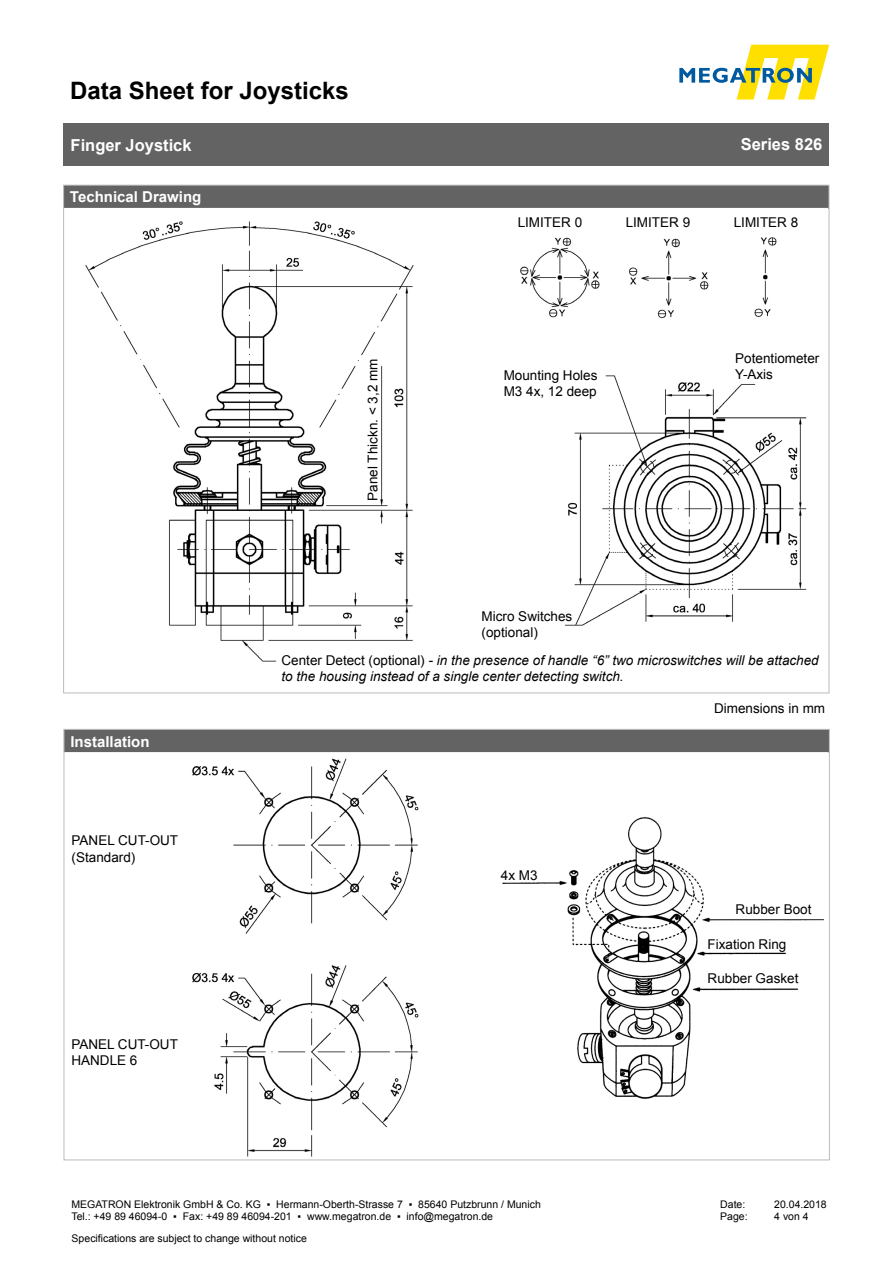
<style>
.page{position:relative;width:893px;height:1263px;background:#fff}
.page>*{position:absolute;margin:0;border:0;box-sizing:border-box;transform-origin:0 0}
.t1{font:700 24px "Arial";color:#000}
.t2{font:700 16.5px "Arial";color:#fff}
.t3{font:700 15px "Arial";color:#fff}
.t4{font:13.5px "Arial";color:#000}
.t5{font:italic 13.5px "Arial";color:#000}
.t6{font:10.5px/12.6px "Arial";color:#000}
.s1{font-style:normal}
</style>
<div class="page">
<svg style="left:679px;top:45px;width:150px;height:55px"></svg>
<div style="left:64px;top:123px;width:765px;height:43px;background:#646363"></div>
<div style="left:64px;top:186px;width:764px;height:22px;background:#646363"></div>
<img style="left:85px;top:221px;width:722px;height:441px">
<img style="left:192px;top:758px;width:227px;height:399px">
<img style="left:502px;top:817px;width:322px;height:282px">
<div style="left:64px;top:730px;width:765px;height:23px;background:#646363"></div>
<hr style="left:64px;top:752px;width:765px;height:1px;background:#fff">
<h1 class="t1" style="left:70px;top:74px;width:280px">Data Sheet for Joysticks</h1>
<h2 class="t2" style="left:71px;top:134px;width:123px">Finger Joystick</h2>
<h2 class="t2" style="left:741px;top:133px;width:83px">Series 826</h2>
<p class="t3" style="left:70px;top:187px;width:133px">Technical Drawing</p>
<p class="t3" style="left:70px;top:731px;width:81px">Installation</p>
<p class="t4" style="left:72px;top:832px;width:108px">PANEL CUT-OUT</p>
<p class="t4" style="left:72px;top:848px;width:65px">(Standard)</p>
<p class="t4" style="left:71px;top:1035px;width:108px">PANEL CUT-OUT</p>
<p class="t4" style="left:71px;top:1051px;width:68px">HANDLE 6</p>
<p class="t4" style="left:364px;top:501px;width:143px;rotate:-90deg">Panel Thickn. &lt; 3,2 mm</p>
<p class="t4" style="left:518px;top:213px;width:66px">LIMITER 0</p>
<p class="t4" style="left:626px;top:213px;width:66px">LIMITER 9</p>
<p class="t4" style="left:734px;top:213px;width:66px">LIMITER 8</p>
<p class="t4" style="left:735px;top:349px;width:86px">Potentiometer</p>
<p class="t4" style="left:504px;top:366px;width:95px">Mounting Holes</p>
<p class="t4" style="left:735px;top:365px;width:39px">Y-Axis</p>
<p class="t4" style="left:504px;top:382px;width:95px">M3 4x, 12 deep</p>
<p class="t4" style="left:482px;top:607px;width:92px">Micro Switches</p>
<p class="t4" style="left:482px;top:624px;width:58px">(optional)</p>
<p class="t5" style="left:281px;top:651px;width:539px"><span class="s1">Center Detect (optional)</span> - in the presence of handle “6” two microswitches will be attached</p>
<p class="t5" style="left:281px;top:668px;width:344px">to the housing instead of a single center detecting switch.</p>
<p class="t4" style="left:501px;top:867px;width:38px">4x M3</p>
<p class="t4" style="left:714px;top:699px;width:113px">Dimensions in mm</p>
<p class="t4" style="left:736px;top:901px;width:77px">Rubber Boot</p>
<p class="t4" style="left:708px;top:936px;width:80px">Fixation Ring</p>
<p class="t4" style="left:708px;top:969px;width:92px">Rubber Gasket</p>
<p class="t6" style="left:71px;top:1198px;width:471px">MEGATRON Elektronik GmbH &amp; Co. KG ▪ Hermann-Oberth-Strasse 7 ▪ 85640 Putzbrunn / Munich<br>Tel.: +49 89 46094-0 ▪ Fax: +49 89 46094-201 ▪ www.megatron.de ▪ info@megatron.de</p>
<p class="t6" style="left:720px;top:1198px;width:27px">Date:</p>
<p class="t6" style="left:774px;top:1198px;width:54px">20.04.2018</p>
<p class="t6" style="left:720px;top:1210px;width:29px">Page:</p>
<p class="t6" style="left:774px;top:1210px;width:36px">4 von 4</p>
<p class="t6" style="left:72px;top:1232px;width:237px">Specifications are subject to change without notice</p>
</div>
